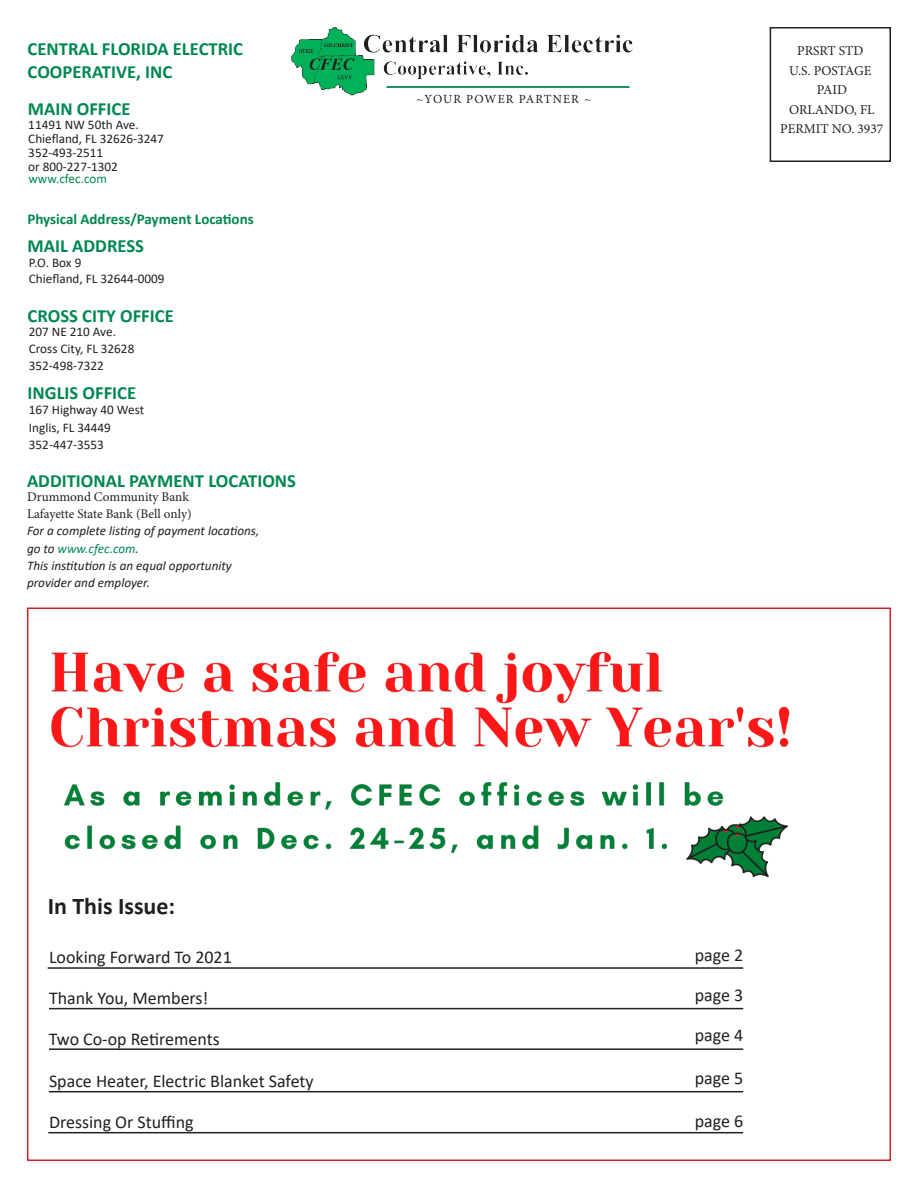
<style>
.page{position:relative;width:918px;height:1188px;background:#fff}
.page>*{position:absolute;margin:0;border:0;box-sizing:border-box;transform-origin:0 0}
.t1{font:700 24px "Calibri";color:#231f20}
.t2{font:700 18.6px/22.4px "Calibri";color:#008751}
.t3{font:18px "Calibri";color:#231f20}
.t4{font:700 15px "Calibri";color:#008751}
.t5{font:13.5px "Minion Pro";color:#231f20}
.t6{font:13.2px "Calibri";color:#231f20}
.t7{font:italic 13.2px/17.1px "Calibri";color:#231f20}
.t8{font:13.2px "Minion Pro";color:#231f20}
.t9{font:13.2px "Calibri";color:#008751}
.t10{font:12.45px "Minion Pro";letter-spacing:.09em;color:#231f20}
.s1{color:#008751}
</style>
<div class="page">
<img style="left:291px;top:27px;width:342px;height:69px">
<hr style="left:386px;top:86px;width:244px;height:2px;background:#008751">
<div style="left:770px;top:27px;width:121px;height:135px;border:2px solid #231f20"></div>
<img style="left:51px;top:651px;width:739px;height:227px">
<hr style="left:49px;top:1008px;width:694px;height:1px;background:#231f20">
<hr style="left:48px;top:967px;width:695px;height:2px;background:#231f20">
<hr style="left:49px;top:1048px;width:694px;height:2px;background:#231f20">
<hr style="left:49px;top:1091px;width:694px;height:1px;background:#231f20">
<hr style="left:48px;top:1132px;width:695px;height:1px;background:#231f20">
<p class="t2" style="left:28px;top:38px;width:217px">CENTRAL FLORIDA ELECTRIC<br>COOPERATIVE, INC</p>
<p class="t2" style="left:28px;top:98px;width:104px">MAIN OFFICE</p>
<p class="t6" style="left:28px;top:116px;width:112px">11491 NW 50th Ave.</p>
<p class="t6" style="left:28px;top:130px;width:137px">Chiefland, FL 32626-3247</p>
<p class="t6" style="left:28px;top:144px;width:76px">352-493-2511</p>
<p class="t6" style="left:28px;top:158px;width:91px">or 800-227-1302</p>
<p class="t9" style="left:28px;top:170px;width:80px">www.cfec.com</p>
<p class="t4" style="left:27px;top:208px;width:228px">Physical Address/Payment Locations</p>
<p class="t2" style="left:28px;top:234px;width:118px">MAIL ADDRESS</p>
<p class="t6" style="left:29px;top:253px;width:54px">P.O. Box 9</p>
<p class="t6" style="left:29px;top:269px;width:137px">Chiefland, FL 32644-0009</p>
<p class="t2" style="left:28px;top:304px;width:148px">CROSS CITY OFFICE</p>
<p class="t6" style="left:29px;top:322px;width:89px">207 NE 210 Ave.</p>
<p class="t6" style="left:29px;top:339px;width:107px">Cross City, FL 32628</p>
<p class="t6" style="left:29px;top:356px;width:76px">352-498-7322</p>
<p class="t2" style="left:28px;top:381px;width:110px">INGLIS OFFICE</p>
<p class="t6" style="left:29px;top:401px;width:117px">167 Highway 40 West</p>
<p class="t6" style="left:29px;top:418px;width:83px">Inglis, FL 34449</p>
<p class="t6" style="left:29px;top:435px;width:76px">352-447-3553</p>
<p class="t2" style="left:27px;top:469px;width:271px">ADDITIONAL PAYMENT LOCATIONS</p>
<p class="t8" style="left:27px;top:488px;width:163px">Drummond Community Bank</p>
<p class="t8" style="left:27px;top:505px;width:166px">Lafayette State Bank (Bell only)</p>
<p class="t7" style="left:27px;top:522px;width:234px">For a complete listing of payment locations, go to <span class="s1">www.cfec.com</span>.</p>
<p class="t7" style="left:27px;top:556px;width:206px">This institution is an equal opportunity provider and employer.</p>
<p class="t10" style="left:416px;top:90px;width:176px">~YOUR POWER PARTNER ~</p>
<p class="t5" style="left:797px;top:42px;width:68px">PRSRT STD</p>
<p class="t5" style="left:789px;top:61px;width:84px">U.S. POSTAGE</p>
<p class="t5" style="left:817px;top:81px;width:32px">PAID</p>
<p class="t5" style="left:789px;top:100px;width:87px">ORLANDO, FL</p>
<p class="t5" style="left:780px;top:120px;width:105px">PERMIT NO. 3937</p>
<p class="t1" style="left:48px;top:889px;width:129px">In This Issue:</p>
<p class="t3" style="left:49px;top:944px;width:184px">Looking Forward To 2021</p>
<p class="t3" style="left:49px;top:986px;width:161px">Thank You, Members!</p>
<p class="t3" style="left:49px;top:1027px;width:172px">Two Co-op Retirements</p>
<p class="t3" style="left:49px;top:1068px;width:266px">Space Heater, Electric Blanket Safety</p>
<p class="t3" style="left:49px;top:1110px;width:146px">Dressing Or Stuffing</p>
<p class="t3" style="left:695px;top:943px;width:50px">page 2</p>
<p class="t3" style="left:695px;top:983px;width:50px">page 3</p>
<p class="t3" style="left:695px;top:1022px;width:50px">page 4</p>
<p class="t3" style="left:695px;top:1065px;width:50px">page 5</p>
<p class="t3" style="left:695px;top:1108px;width:50px">page 6</p>
</div>
